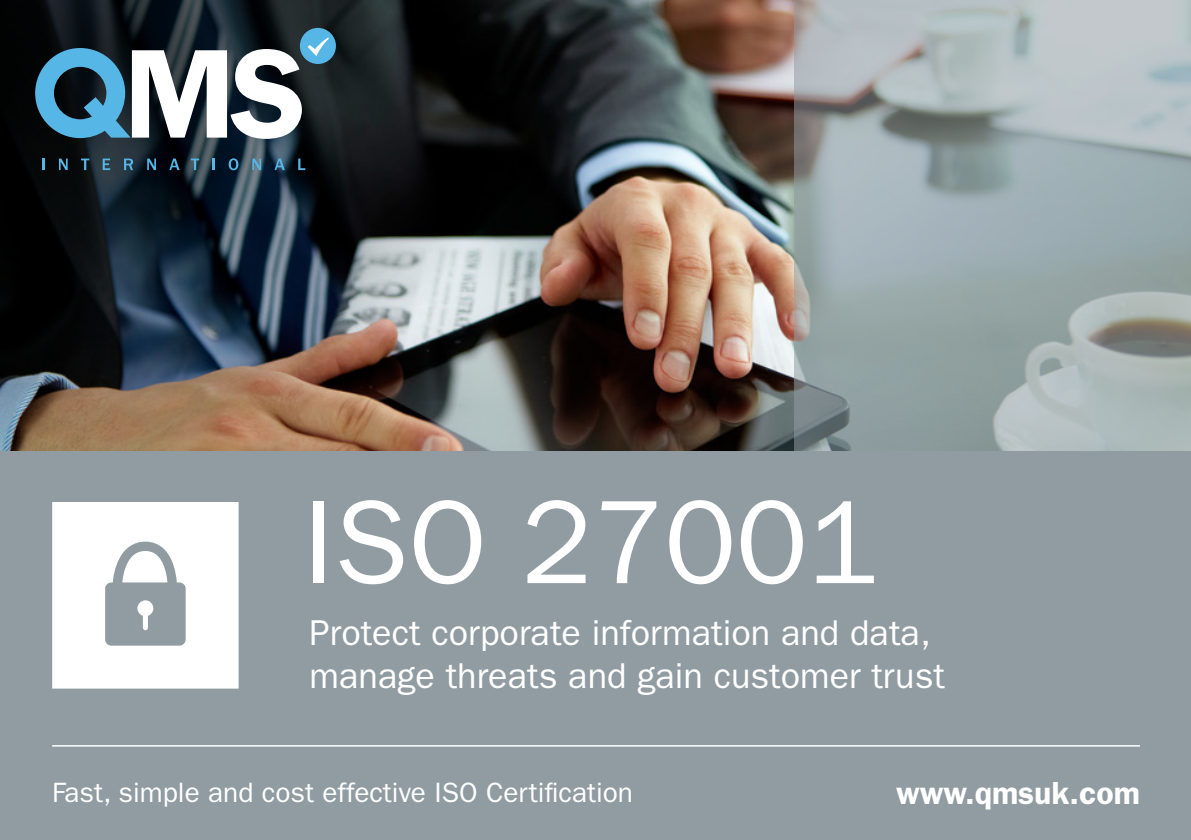
<style>
.page{position:relative;width:1191px;height:840px;background:#fff}
.page>*{position:absolute;margin:0;border:0;box-sizing:border-box;transform-origin:0 0}
.t1{font:119.2px "ITC Franklin Gothic Std";color:#fff}
.t2{font:36px/43.2px "ITC Franklin Gothic Std";color:#fff}
.t3{font:600 32px "ITC Franklin Gothic Std";color:#fff}
.t4{font:28px "ITC Franklin Gothic Std";color:#fff}
</style>
<div class="page">
<img style="left:508px;top:0;width:286px;height:451px">
<svg style="left:794px;top:0;width:397px;height:451px;background:#a0adaf"></svg>
<img style="left:0;top:0;width:508px;height:451px">
<svg style="left:0;top:0;width:290px;height:386px;background:#18222b"></svg>
<div style="left:0;top:451px;width:1191px;height:388px;background:#909ca2"></div>
<hr style="left:52px;top:744px;width:1088px;height:2px;background:#fff">
<div style="left:300px;top:28px;width:36px;height:36px;background:#56b7e7;border-radius:50%"></div>
<svg style="left:35px;top:37px;width:294px;height:102px"></svg>
<svg style="left:42px;top:158px;width:2px;height:12px"></svg>
<svg style="left:59px;top:158px;width:9px;height:12px"></svg>
<svg style="left:81px;top:158px;width:8px;height:12px"></svg>
<svg style="left:103px;top:158px;width:7px;height:12px"></svg>
<svg style="left:124px;top:158px;width:9px;height:12px"></svg>
<svg style="left:147px;top:158px;width:9px;height:12px"></svg>
<svg style="left:169px;top:158px;width:11px;height:12px"></svg>
<svg style="left:191px;top:158px;width:8px;height:12px"></svg>
<svg style="left:212px;top:158px;width:3px;height:12px"></svg>
<svg style="left:229px;top:158px;width:9px;height:12px"></svg>
<svg style="left:252px;top:158px;width:9px;height:12px"></svg>
<svg style="left:274px;top:158px;width:11px;height:12px"></svg>
<svg style="left:298px;top:158px;width:7px;height:12px"></svg>
<svg style="left:52px;top:502px;width:187px;height:186px"></svg>
<p class="t1" style="left:303px;top:474px;width:577px">ISO 27001</p>
<p class="t2" style="left:310px;top:611px;width:637px">Protect corporate information and data, manage threats and gain customer trust</p>
<p class="t4" style="left:52px;top:776px;width:582px">Fast, simple and cost effective ISO Certification</p>
<p class="t3" style="left:896px;top:774px;width:245px">www.qmsuk.com</p>
</div>
